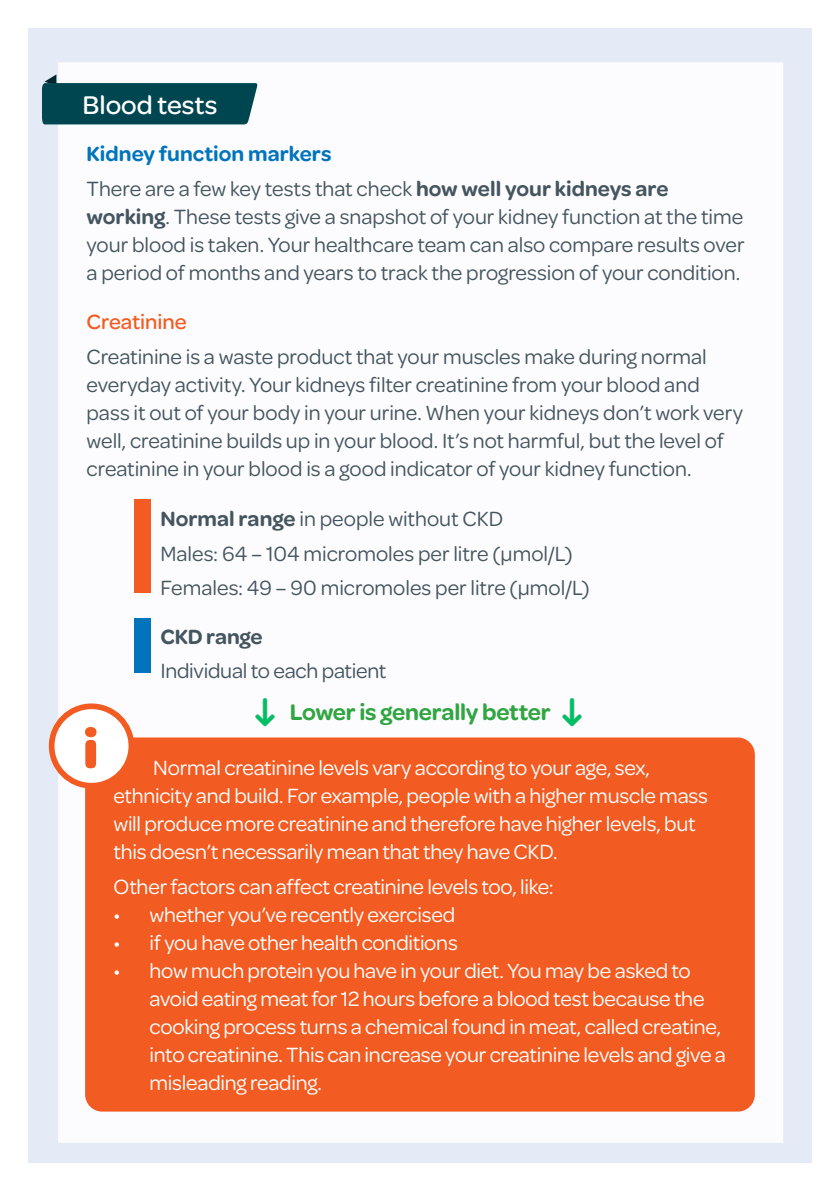
<style>
.page{position:relative;width:840px;height:1191px;background:#fff}
.page>*{position:absolute;margin:0;border:0;box-sizing:border-box;transform-origin:0 0}
.t1{font:700 56px "Omnes";color:#f25b21}
.t2{font:500 27.4px "Omnes";color:#fff}
.t3{font:600 24px "Omnes";letter-spacing:-.01em;color:#32a543}
.t4{font:22px/28px "Omnes";color:#45555f}
.t5{font:22px/28px "Omnes";letter-spacing:-.01em;color:#fff}
.t6{font:600 22px "Omnes";letter-spacing:.005em;color:#0174bc}
.t7{font:500 22px "Omnes";letter-spacing:-.005em;color:#f25b21}
.t8{font:600 22px "Omnes";letter-spacing:-.01em;color:#45555f}
.s1{font-weight:600}
</style>
<div class="page">
<div style="left:28px;top:28px;width:783px;height:1134px;background:#e5ebf6"></div>
<div style="left:58px;top:62px;width:724px;height:1080px;background:#fcfcfe"></div>
<div style="left:85px;top:737px;width:669px;height:374px;background:#f25b21;border-radius:17px"></div>
<svg style="left:42px;top:74px;width:215px;height:51px;background:#326a72"></svg>
<div style="left:134px;top:499px;width:16px;height:93px;background:#f25b21"></div>
<div style="left:134px;top:618px;width:16px;height:55px;background:#0174bc"></div>
<div style="left:52px;top:706px;width:79px;height:79px;background:#fff;border-radius:50%"></div>
<div style="left:49px;top:703px;width:85px;height:85px;border:6px solid #f25b21;border-radius:50%"></div>
<img style="left:556px;top:697px;width:31px;height:30px">
<img style="left:250px;top:697px;width:30px;height:30px">
<p class="t2" style="left:82px;top:86px;width:136px">Blood tests</p>
<p class="t6" style="left:86px;top:138px;width:246px">Kidney function markers</p>
<p class="t4" style="left:86px;top:173px;width:659px">There are a few key tests that check <span class="s1">how well your kidneys are working</span>. These tests give a snapshot of your kidney function at the time your blood is taken. Your healthcare team can also compare results over a period of months and years to track the progression of your condition.</p>
<p class="t7" style="left:86px;top:307px;width:102px">Creatinine</p>
<p class="t4" style="left:86px;top:341px;width:657px">Creatinine is a waste product that your muscles make during normal everyday activity. Your kidneys filter creatinine from your blood and pass it out of your body in your urine. When your kidneys don’t work very well, creatinine builds up in your blood. It’s not harmful, but the level of creatinine in your blood is a good indicator of your kidney function.</p>
<p class="t4" style="left:160px;top:503px;width:344px"><span class="s1">Normal range</span> in people without CKD</p>
<p class="t4" style="left:160px;top:538px;width:413px">Males: 64 – 104 micromoles per litre (µmol/L)</p>
<p class="t4" style="left:160px;top:573px;width:431px">Females: 49 – 90 micromoles per litre (µmol/L)</p>
<p class="t8" style="left:160px;top:621px;width:104px">CKD range</p>
<p class="t4" style="left:160px;top:655px;width:227px">Individual to each patient</p>
<p class="t1" style="left:83px;top:709px;width:17px">i</p>
<p class="t3" style="left:289px;top:695px;width:262px">Lower is generally better</p>
<p class="t5" style="left:113px;top:752px;width:595px;text-indent:40px">Normal creatinine levels vary according to your age, sex, ethnicity and build. For example, people with a higher muscle mass will produce more creatinine and therefore have higher levels, but this doesn’t necessarily mean that they have CKD.</p>
<p class="t5" style="left:113px;top:871px;width:441px">Other factors can affect creatinine levels too, like:</p>
<p class="t5" style="left:113px;top:899px;width:343px">• whether you’ve recently exercised</p>
<p class="t5" style="left:113px;top:927px;width:345px">• if you have other health conditions</p>
<p class="t5" style="left:149px;top:955px;width:577px;text-indent:-36px">• how much protein you have in your diet. You may be asked to avoid eating meat for 12 hours before a blood test because the cooking process turns a chemical found in meat, called creatine, into creatinine. This can increase your creatinine levels and give a misleading reading.</p>
</div>
